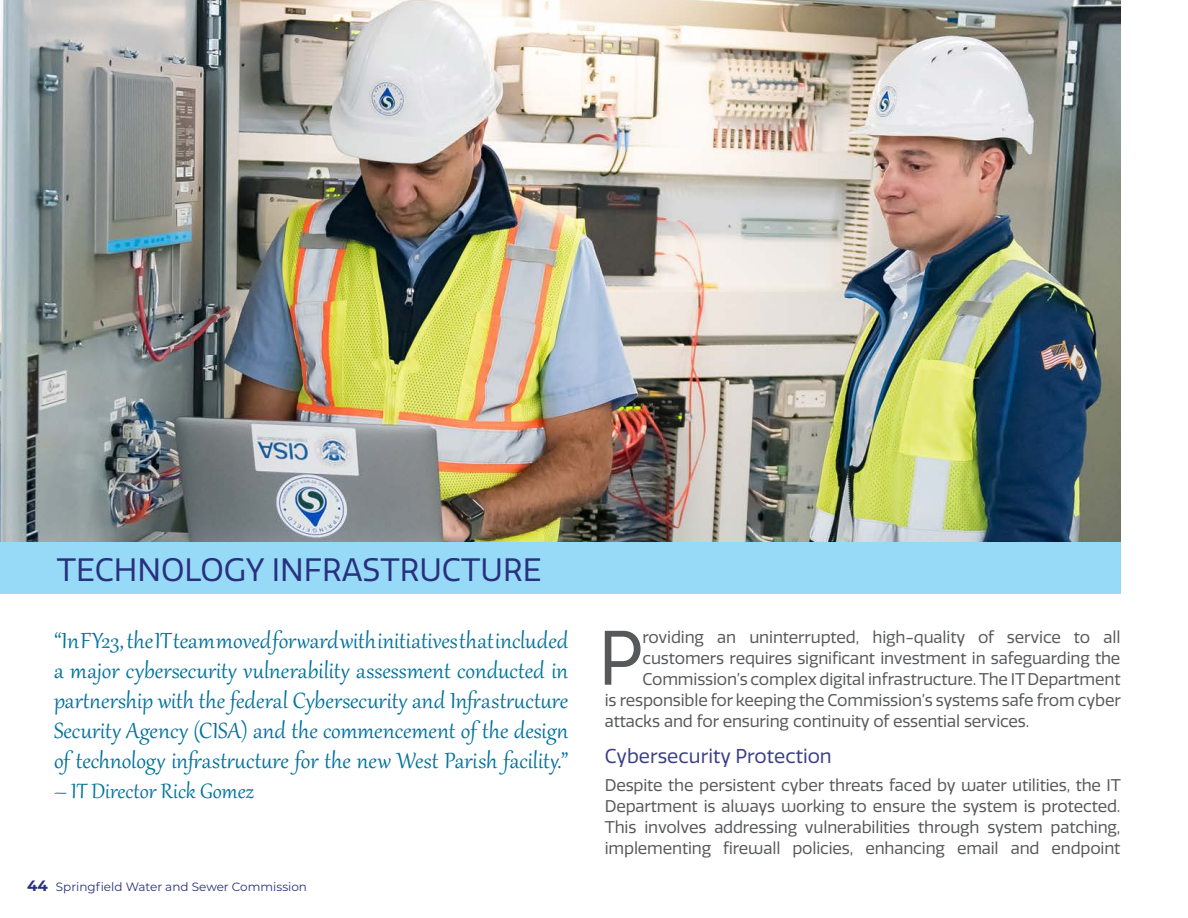
<style>
.page{position:relative;width:1188px;height:918px;background:#fff}
.page>*{position:absolute;margin:0;border:0;box-sizing:border-box;transform-origin:0 0}
.Paragraph_Style_1{font:74.85px "Quatro";color:#57585a}
.Heading_2{font:31.5px "Quatro";color:#29307d}
.Paragraph_Style_1-2{font:27px/30px "Gabriola";color:#02739d;text-align:justify}
.Paragraph_Style_1-3{font:25.5px "Gabriola";color:#02739d}
.Subhead{font:19.5px "Quatro";color:#3a3f85}
.Paragraph_Style_1-4{font:16.5px/21px "Quatro";letter-spacing:-.01em;color:#57585a;text-align:justify}
.t1{font:12px "Montserrat";color:#29307d}
.s1{font-weight:700;font-size:15px}
</style>
<div class="page">
<img style="left:0;top:0;width:1120px;height:542px">
<div style="left:0;top:542px;width:1120px;height:52px;background:#97daf8"></div>
<p class="Heading_2" style="left:57px;top:551px;width:486px">TECHNOLOGY INFRASTRUCTURE</p>
<p class="Paragraph_Style_1-2" style="left:54px;top:624px;width:516px">“In FY23, the IT team moved forward with initiatives that included a major cybersecurity vulnerability assessment conducted in partnership with the federal Cybersecurity and Infrastructure Security Agency (CISA) and the commencement of the design of technology infrastructure for the new West Parish facility.”</p>
<p class="Paragraph_Style_1-3" style="left:54px;top:775px;width:202px">– IT Director Rick Gomez</p>
<p class="t1" style="left:27px;top:878px;width:282px"><span class="s1">44</span> Springfield Water and Sewer Commission</p>
<p class="Paragraph_Style_1" style="left:598px;top:615px;width:47px">P</p>
<p class="Paragraph_Style_1-4" style="left:643px;top:627px;width:479px">roviding an uninterrupted, high-quality of service to all</p>
<p class="Paragraph_Style_1-4" style="left:643px;top:648px;width:479px">customers requires significant investment in safeguarding the</p>
<p class="Paragraph_Style_1-4" style="left:643px;top:669px;width:480px">Commission’s complex digital infrastructure. The IT Department</p>
<p class="Paragraph_Style_1-4" style="left:605px;top:690px;width:518px">is responsible for keeping the Commission’s systems safe from cyber</p>
<p class="Paragraph_Style_1-4" style="left:605px;top:711px;width:426px">attacks and for ensuring continuity of essential services.</p>
<p class="Subhead" style="left:605px;top:745px;width:229px">Cybersecurity Protection</p>
<p class="Paragraph_Style_1-4" style="left:605px;top:775px;width:518px">Despite the persistent cyber threats faced by water utilities, the IT Department is always working to ensure the system is protected.<br>This involves addressing vulnerabilities through system patching, implementing firewall policies, enhancing email and endpoint</p>
</div>
